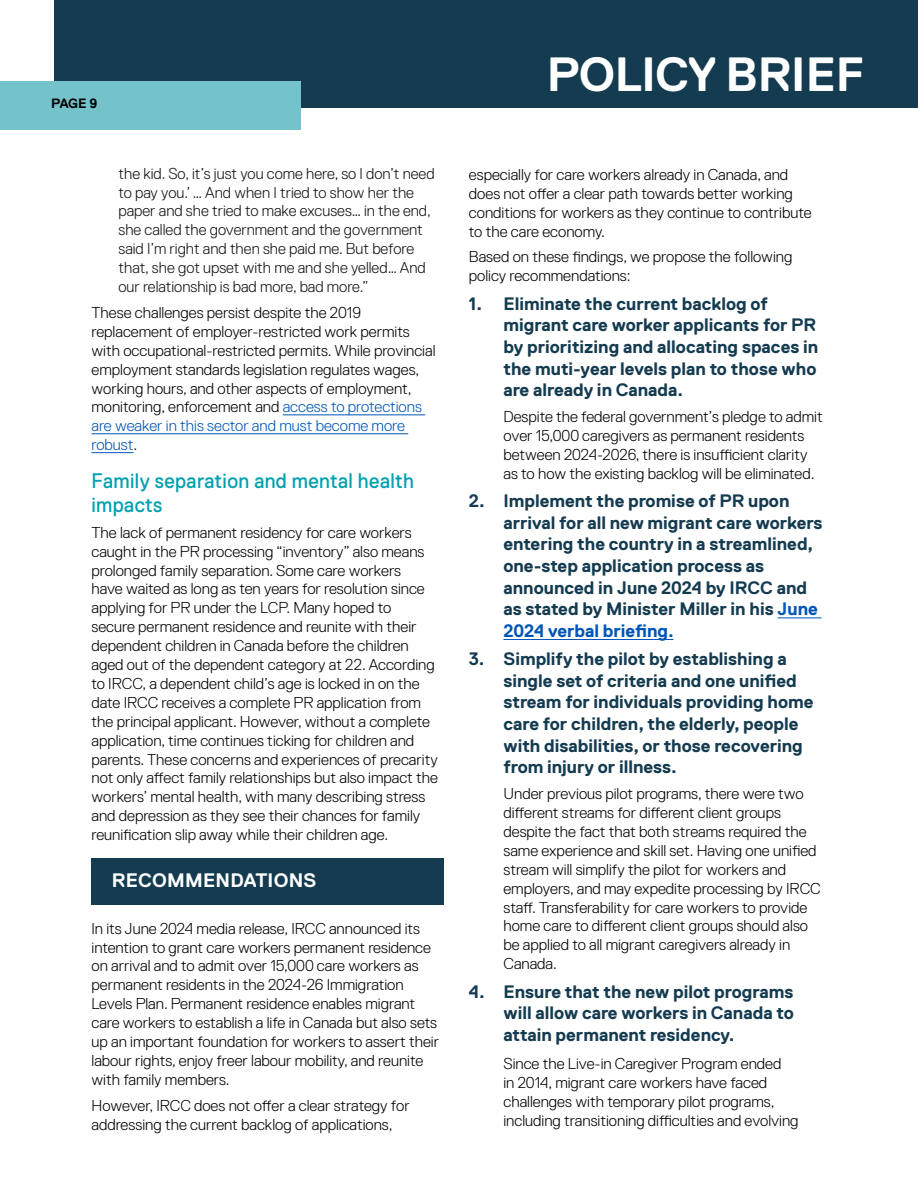
<style>
.page{position:relative;width:918px;height:1188px;background:#fff}
.page>*{position:absolute;margin:0;border:0;box-sizing:border-box;transform-origin:0 0}
.t1{font:700 48px "Replica Std";letter-spacing:-.01em;color:#fff}
.t2{font:21px/24px "Replica Std";letter-spacing:.02em;color:#00a0af;scale:.95 1}
.t3{font:700 19.5px "Replica Std";letter-spacing:.01em;color:#fff}
.t4{font:700 18px/21.6px "Replica Std";color:#143b50}
.t5{font:300 15.75px/18.9px "Replica Std";color:#000}
.t6{font:300 15.75px/18.9px "Replica Std";color:#141414}
.t7{font:700 13.5px "Replica Std";color:#000}
.s1{color:#0055b8}
</style>
<div class="page">
<div style="left:54px;top:0;width:864px;height:108px;background:#143b50"></div>
<div style="left:0;top:81px;width:301px;height:49px;background:#74c3cb"></div>
<hr style="left:283px;top:415px;width:142px;height:1px;background:#0055b8">
<hr style="left:92px;top:434px;width:316px;height:1px;background:#0055b8">
<hr style="left:92px;top:452px;width:42px;height:1px;background:#0055b8">
<div style="left:92px;top:859px;width:352px;height:46px;background:#143b50"></div>
<hr style="left:778px;top:618px;width:44px;height:1px;background:#0055b8">
<hr style="left:503px;top:639px;width:170px;height:1px;background:#0055b8">
<p class="t7" style="left:51px;top:96px;width:48px">PAGE 9</p>
<p class="t6" style="left:118px;top:164px;width:318px">the kid. So, it’s just you come here, so I don’t need to pay you.’ … And when I tried to show her the paper and she tried to make excuses… in the end, she called the government and the government said I’m right and then she paid me. But before that, she got upset with me and she yelled… And our relationship is bad more, bad more.”</p>
<p class="t5" style="left:92px;top:303px;width:346px">These challenges persist despite the 2019 replacement of employer-restricted work permits with occupational-restricted permits. While provincial employment standards legislation regulates wages, working hours, and other aspects of employment, monitoring, enforcement and <span class="s1">access to protections are weaker in this sector and must become more robust</span>.</p>
<h2 class="t2" style="left:92px;top:469px;width:341px">Family separation and mental health impacts</h2>
<p class="t5" style="left:92px;top:523px;width:348px">The lack of permanent residency for care workers caught in the PR processing “inventory” also means prolonged family separation. Some care workers<br>have waited as long as ten years for resolution since applying for PR under the LCP. Many hoped to secure permanent residence and reunite with their dependent children in Canada before the children aged out of the dependent category at 22. According to IRCC, a dependent child’s age is locked in on the date IRCC receives a complete PR application from the principal applicant. However, without a complete application, time continues ticking for children and parents. These concerns and experiences of precarity not only affect family relationships but also impact the workers’ mental health, with many describing stress and depression as they see their chances for family reunification slip away while their children age.</p>
<p class="t3" style="left:112px;top:870px;width:206px">RECOMMENDATIONS</p>
<p class="t5" style="left:92px;top:919px;width:349px">In its June 2024 media release, IRCC announced its intention to grant care workers permanent residence on arrival and to admit over 15,000 care workers as permanent residents in the 2024-26 Immigration Levels Plan. Permanent residence enables migrant care workers to establish a life in Canada but also sets up an important foundation for workers to assert their labour rights, enjoy freer labour mobility, and reunite with family members.</p>
<p class="t5" style="left:92px;top:1096px;width:320px">However, IRCC does not offer a clear strategy for addressing the current backlog of applications,</p>
<h1 class="t1" style="left:547px;top:48px;width:319px">POLICY BRIEF</h1>
<p class="t5" style="left:469px;top:165px;width:344px">especially for care workers already in Canada, and does not offer a clear path towards better working conditions for workers as they continue to contribute to the care economy.</p>
<p class="t5" style="left:469px;top:248px;width:325px">Based on these findings, we propose the following policy recommendations:</p>
<p class="t4" style="left:503px;top:293px;width:316px;text-indent:-35px">1. Eliminate the current backlog of migrant care worker applicants for PR by prioritizing and allocating spaces in the muti-year levels plan to those who are already in Canada.</p>
<p class="t5" style="left:503px;top:407px;width:321px">Despite the federal government’s pledge to admit over 15,000 caregivers as permanent residents between 2024-2026, there is insufficient clarity as to how the existing backlog will be eliminated.</p>
<p class="t4" style="left:503px;top:490px;width:321px;text-indent:-35px">2. Implement the promise of PR upon arrival for all new migrant care workers entering the country in a streamlined, one-step application process as announced in June 2024 by IRCC and as stated by Minister Miller in his <span class="s1">June 2024 verbal briefing.</span></p>
<p class="t4" style="left:503px;top:648px;width:312px;text-indent:-35px">3. Simplify the pilot by establishing a single set of criteria and one unified stream for individuals providing home care for children, the elderly, people with disabilities, or those recovering from injury or illness.</p>
<p class="t5" style="left:503px;top:784px;width:319px">Under previous pilot programs, there were two different streams for different client groups despite the fact that both streams required the same experience and skill set. Having one unified stream will simplify the pilot for workers and employers, and may expedite processing by IRCC staff. Transferability for care workers to provide home care to different client groups should also be applied to all migrant caregivers already in Canada.</p>
<p class="t4" style="left:503px;top:981px;width:292px;text-align:justify;text-indent:-35px">4. Ensure that the new pilot programs will allow care workers in Canada to attain permanent residency.</p>
<p class="t5" style="left:503px;top:1054px;width:297px">Since the Live-in Caregiver Program ended<br>in 2014, migrant care workers have faced challenges with temporary pilot programs, including transitioning difficulties and evolving</p>
</div>
